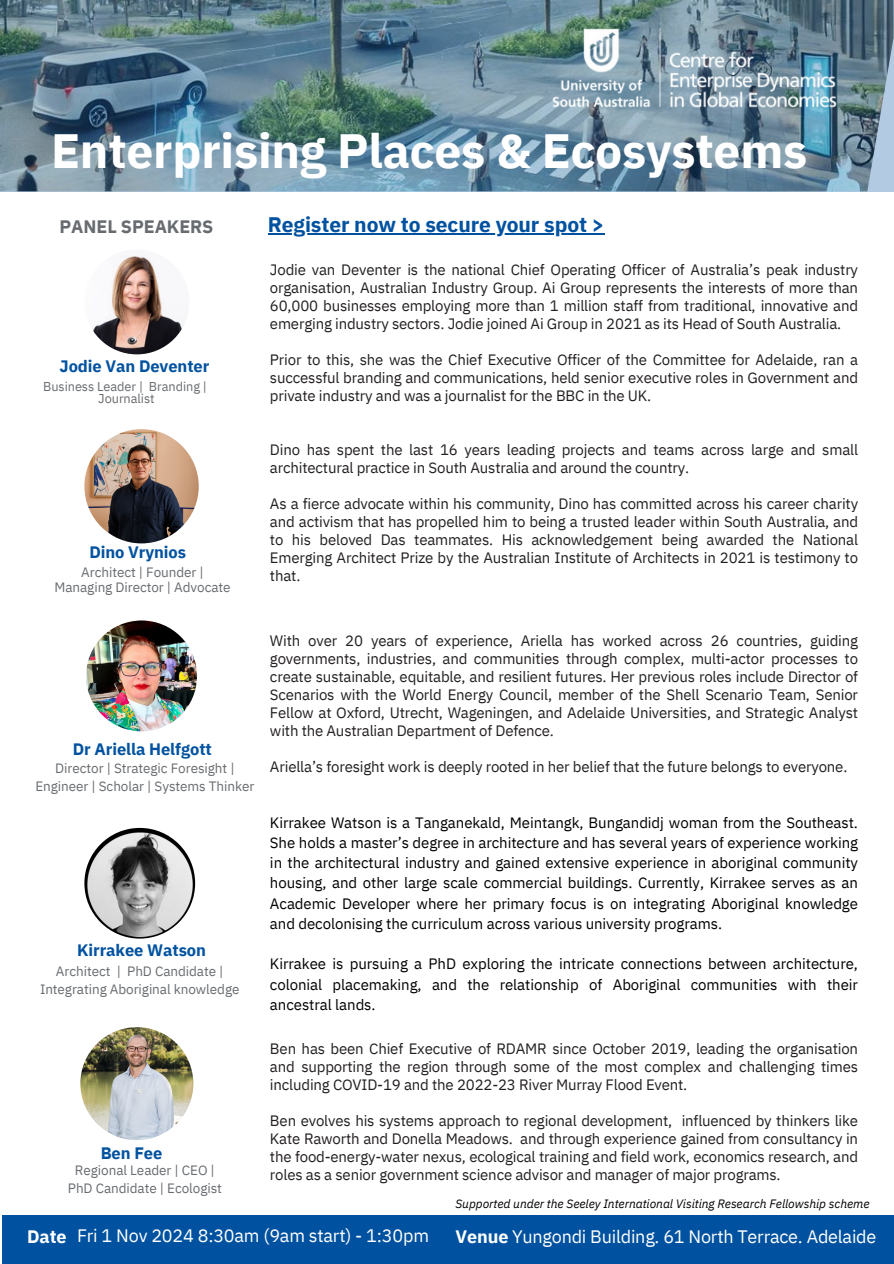
<style>
.page{position:relative;width:894px;height:1264px;background:#fff}
.page>*{position:absolute;margin:0;border:0;box-sizing:border-box;transform-origin:0 0}
.t1{font:700 48px "IBM Plex Sans";letter-spacing:-.005em;color:#fff}
.t2{font:700 21px "IBM Plex Sans";letter-spacing:-.005em;color:#0052a0}
.t3{font:18px "IBM Plex Sans";letter-spacing:-.01em;color:#fff}
.t4{font:700 18px "IBM Plex Sans";letter-spacing:-.005em;color:#686c70}
.t5{font:700 18px "IBM Plex Sans";letter-spacing:-.005em;color:#fff}
.t6{font:700 16.5px "IBM Plex Sans";letter-spacing:-.005em;color:#0052a0}
.t7{font:15px/18px "IBM Plex Sans";letter-spacing:-.01em;color:#231f20;text-align:justify}
.t8{font:15px/20.2px "IBM Plex Sans";letter-spacing:-.005em;color:#000;text-align:justify}
.t9{font:13.5px/18px "IBM Plex Sans";letter-spacing:-.005em;color:#686c70;text-align:center}
.t10{font:12.75px "IBM Plex Sans";letter-spacing:-.005em;color:#686c70}
.t11{font:italic 12px "IBM Plex Sans";letter-spacing:-.005em;color:#000}
.s1{font-weight:700}
.s2{font-weight:400}
</style>
<div class="page">
<img style="left:0;top:0;width:893px;height:192px">
<img style="left:552px;top:29px;width:284px;height:79px">
<img style="left:84px;top:249px;width:105px;height:105px;border-radius:50%">
<img style="left:84px;top:429px;width:115px;height:114px;border-radius:50%">
<img style="left:86px;top:620px;width:111px;height:111px;border-radius:50%">
<img style="left:80px;top:1027px;width:113px;height:113px;border-radius:50%">
<div style="left:3px;top:1214px;width:890px;height:49px;background:#0052a0"></div>
<hr style="left:268px;top:233px;width:336px;height:1px;background:#0052a0">
<img style="left:84px;top:828px;width:111px;height:110px;border-radius:50%">
<h3 class="t1" style="left:51px;top:119px;width:757px">Enterprising Places &amp; Ecosystems</h3>
<h2 class="t4" style="left:60px;top:215px;width:155px">PANEL SPEAKERS</h2>
<p class="t6" style="left:60px;top:355px;width:151px">Jodie Van Deventer</p>
<h4 class="t10" style="left:43px;top:377px;width:165px">Business Leader | Branding |</h4>
<p class="t10" style="left:98px;top:390px;width:58px">Journalist</p>
<p class="t6" style="left:89px;top:541px;width:98px">Dino Vrynios</p>
<h4 class="t9" style="left:54px;top:564px;width:178px;line-height:14.7px">Architect | Founder |<br>Managing Director | Advocate</h4>
<h4 class="t2" style="left:268px;top:210px;width:338px">Register now to secure your spot &gt;</h4>
<h6 class="t7" style="left:270px;top:261px;width:589px">Jodie van Deventer is the national Chief Operating Officer of Australia’s peak industry organisation, Australian Industry Group. Ai Group represents the interests of more than 60,000 businesses employing more than 1 million staff from traditional, innovative and emerging industry sectors. Jodie joined Ai Group in 2021 as its Head of South Australia.</h6>
<h6 class="t7" style="left:270px;top:351px;width:589px">Prior to this, she was the Chief Executive Officer of the Committee for Adelaide, ran a successful branding and communications, held senior executive roles in Government and private industry and was a journalist for the BBC in the UK.</h6>
<p class="t7" style="left:270px;top:440px;width:589px">Dino has spent the last 16 years leading projects and teams across large and small architectural practice in South Australia and around the country.</p>
<p class="t7" style="left:270px;top:494px;width:589px">As a fierce advocate within his community, Dino has committed across his career charity and activism that has propelled him to being a trusted leader within South Australia, and to his beloved Das teammates. His acknowledgement being awarded the National Emerging Architect Prize by the Australian Institute of Architects in 2021 is testimony to that.</p>
<p class="t6" style="left:73px;top:738px;width:140px">Dr Ariella Helfgott</p>
<h4 class="t9" style="left:35px;top:759px;width:220px">Director | Strategic Foresight |<br>Engineer | Scholar | Systems Thinker</h4>
<h5 class="t6" style="left:77px;top:939px;width:130px">Kirrakee Watson</h5>
<h5 class="t9" style="left:40px;top:961px;width:201px">Architect | PhD Candidate |<br>Integrating Aboriginal knowledge</h5>
<p class="t7" style="left:270px;top:631px;width:589px">With over 20 years of experience, Ariella has worked across 26 countries, guiding governments, industries, and communities through complex, multi-actor processes to create sustainable, equitable, and resilient futures. Her previous roles include Director of Scenarios with the World Energy Council, member of the Shell Scenario Team, Senior Fellow at Oxford, Utrecht, Wageningen, and Adelaide Universities, and Strategic Analyst with the Australian Department of Defence.</p>
<h6 class="t7" style="left:270px;top:757px;width:578px">Ariella’s foresight work is deeply rooted in her belief that the future belongs to everyone.</h6>
<h4 class="t8" style="left:270px;top:811px;width:589px">Kirrakee Watson is a Tanganekald, Meintangk, Bungandidj woman from the Southeast.<br>She holds a master’s degree in architecture and has several years of experience working in the architectural industry and gained extensive experience in aboriginal community housing, and other large scale commercial buildings. Currently, Kirrakee serves as an Academic Developer where her primary focus is on integrating Aboriginal knowledge and decolonising the curriculum across various university programs.</h4>
<h4 class="t8" style="left:270px;top:953px;width:589px">Kirrakee is pursuing a PhD exploring the intricate connections between architecture, colonial placemaking, and the relationship of Aboriginal communities with their ancestral lands.</h4>
<p class="t7" style="left:270px;top:1039px;width:589px">Ben has been Chief Executive of RDAMR since October 2019, leading the organisation and supporting the region through some of the most complex and challenging times including COVID-19 and the 2022-23 River Murray Flood Event.</p>
<h4 class="t7" style="left:270px;top:1111px;width:589px">Ben evolves his systems approach to regional development, influenced by thinkers like Kate Raworth and Donella Meadows. and through experience gained from consultancy in the food-energy-water nexus, ecological training and field work, economics research, and roles as a senior government science advisor and manager of major programs.</h4>
<p class="t6" style="left:101px;top:1141px;width:63px">Ben Fee</p>
<h6 class="t9" style="left:68px;top:1160px;width:156px">Regional Leader | CEO |<br>PhD Candidate | Ecologist</h6>
<p class="t3" style="left:27px;top:1225px;width:407px"><span class="s1">DDate</span> Fri 1 Nov 2024 8:30am (9am start) - 1:00pm</p>
<h4 class="t11" style="left:455px;top:1195px;width:415px">Supported under the Seeley International Visiting Research Fellowship scheme</h4>
<p class="t5" style="left:40px;top:1224px;width:29px">ate</p>
<h5 class="t3" style="left:77px;top:1223px;width:353px">Fri 1 Nov 2024 8:30am (9am start) - 1:30pm</h5>
<p class="t3" style="left:498px;top:1224px;width:188px"><span class="s1">e</span> Yungondi Buildin<span class="s1">is</span>61</p>
<p class="t3" style="left:455px;top:1224px;width:422px"><span class="s1">Venu</span>ngondi Atrium <span class="s1">Reg</span>g.<span class="s1">ter</span> North Terrace. Adelaide</p>
<h6 class="t5" style="left:420px;top:1224px;width:68px">Venue <span class="s2">Y</span></h6>
</div>
